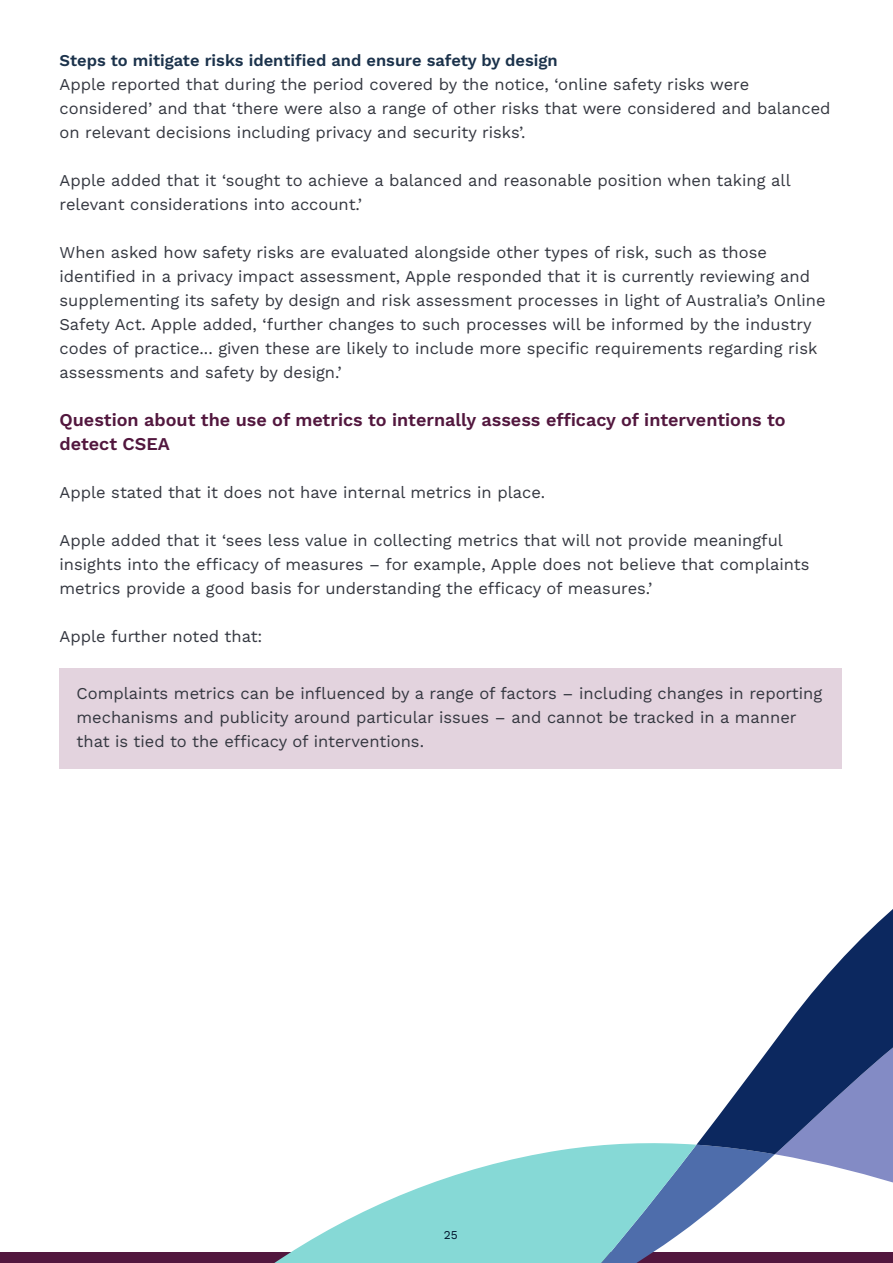
<style>
.page{position:relative;width:893px;height:1263px;background:#fff}
.page>*{position:absolute;margin:0;border:0;box-sizing:border-box;transform-origin:0 0}
.t1{font:600 18px/24px "Work Sans";color:#52173e}
.t2{font:16.5px/24px "Work Sans";color:#343740}
.t3{font:600 16.5px "Work Sans";color:#1b324b}
.t4{font:12px "Work Sans";color:#02172e}
</style>
<div class="page">
<div style="left:0;top:1252px;width:893px;height:11px;background:#52173e"></div>
<svg style="left:696px;top:1154px;width:197px;height:68px"></svg>
<svg style="left:696px;top:909px;width:197px;height:245px"></svg>
<svg style="left:274px;top:1143px;width:422px;height:120px;fill:#86d9d6"></svg>
<div style="left:60px;top:668px;width:782px;height:101px;background:#e3d3de"></div>
<p class="t3" style="left:60px;top:48px;width:500px">Steps to mitigate risks identified and ensure safety by design</p>
<p class="t2" style="left:60px;top:72px;width:773px">Apple reported that during the period covered by the notice, ‘online safety risks were considered’ and that ‘there were also a range of other risks that were considered and balanced on relevant decisions including privacy and security risks’.</p>
<p class="t2" style="left:60px;top:168px;width:733px">Apple added that it ‘sought to achieve a balanced and reasonable position when taking all relevant considerations into account.’</p>
<p class="t2" style="left:60px;top:240px;width:767px">When asked how safety risks are evaluated alongside other types of risk, such as those identified in a privacy impact assessment, Apple responded that it is currently reviewing and supplementing its safety by design and risk assessment processes in light of Australia’s Online Safety Act. Apple added, ‘further changes to such processes will be informed by the industry codes of practice... given these are likely to include more specific requirements regarding risk assessments and safety by design.’</p>
<p class="t1" style="left:60px;top:408px;width:727px">Question about the use of metrics to internally assess efficacy of interventions to detect CSEA</p>
<p class="t2" style="left:60px;top:480px;width:487px">Apple stated that it does not have internal metrics in place.</p>
<p class="t2" style="left:60px;top:528px;width:751px">Apple added that it ‘sees less value in collecting metrics that will not provide meaningful insights into the efficacy of measures – for example, Apple does not believe that complaints metrics provide a good basis for understanding the efficacy of measures.’</p>
<p class="t2" style="left:60px;top:624px;width:204px">Apple further noted that:</p>
<p class="t2" style="left:77px;top:681px;width:747px">Complaints metrics can be influenced by a range of factors – including changes in reporting mechanisms and publicity around particular issues – and cannot be tracked in a manner that is tied to the efficacy of interventions.</p>
<p class="t4" style="left:444px;top:1225px;width:15px">25</p>
</div>
